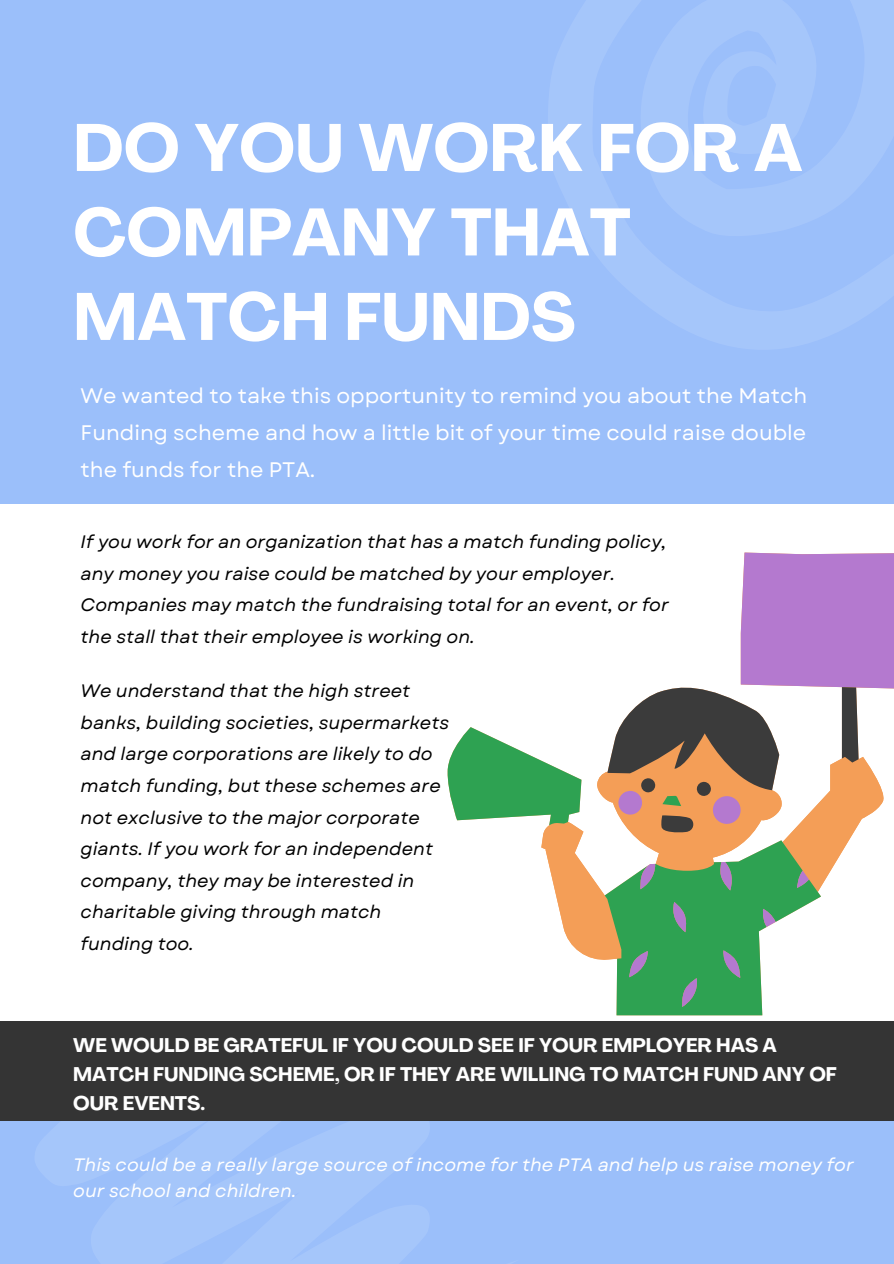
<style>
.page{position:relative;width:894px;height:1264px;background:#fff}
.page>*{position:absolute;margin:0;border:0;box-sizing:border-box;transform-origin:0 0}
.t1{font:700 66px/84.4px "Agrandir";color:#fff}
.t2{font:21px/37.2px "Garet";color:#fff;text-align:justify}
.t3{font:700 19.5px/29.2px "Agrandir";color:#fff}
.t4{font:italic 18px/31.5px "Garet";color:#000}
.t5{font:italic 18px/26px "Garet";color:#fff}
</style>
<div class="page">
<div style="left:0;top:0;width:893px;height:1263px;background:#9bbffa"></div>
<div style="left:0;top:989px;width:893px;height:132px;background:#343434"></div>
<div style="left:0;top:504px;width:893px;height:516px;background:#fff"></div>
<svg style="left:447px;top:727px;width:316px;height:288px"></svg>
<svg style="left:617px;top:552px;width:276px;height:454px"></svg>
<svg style="left:607px;top:683px;width:251px;height:150px"></svg>
<p class="t1" style="left:73px;top:112px;width:730px">DO YOU WORK FOR A<br>COMPANY THAT<br>MATCH FUNDS</p>
<p class="t2" style="left:81px;top:377px;width:728px">We wanted to take this opportunity to remind you about the Match Funding scheme and how a little bit of your time could raise double the funds for the PTA.</p>
<p class="t4" style="left:81px;top:526px;width:589px">If you work for an organization that has a match funding policy, any money you raise could be matched by your employer.<br>Companies may match the fundraising total for an event, or for the stall that their employee is working on.</p>
<p class="t4" style="left:81px;top:675px;width:370px">We understand that the high street banks, building societies, supermarkets and large corporations are likely to do match funding, but these schemes are not exclusive to the major corporate giants. If you work for an independent company, they may be interested in charitable giving through match funding too.</p>
<p class="t3" style="left:73px;top:1032px;width:765px">WE WOULD BE GRATEFUL IF YOU COULD SEE IF YOUR EMPLOYER HAS A<br>MATCH FUNDING SCHEME, OR IF THEY ARE WILLING TO MATCH FUND ANY OF<br>OUR EVENTS.</p>
<p class="t5" style="left:73px;top:1151px;width:782px">This could be a really large source of income for the PTA and help us raise money for our school and children.</p>
</div>
